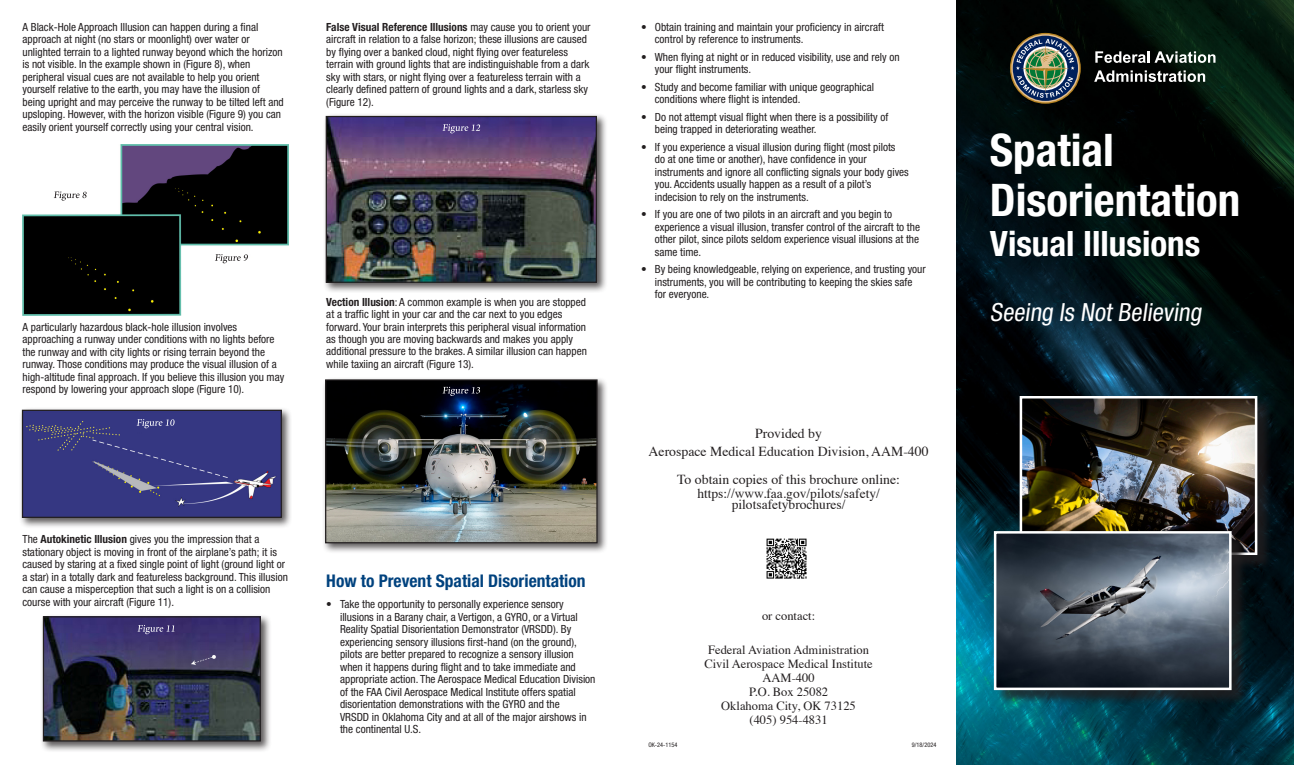
<style>
.page{position:relative;width:1294px;height:765px;background:#fff}
.page>*{position:absolute;margin:0;border:0;box-sizing:border-box;transform-origin:0 0}
.t1{font:700 condensed 45px/50px "Helvetica Neue LT Std";color:#fff}
.t2{font:700 condensed 35px "Helvetica Neue LT Std";color:#fff}
.t3{font:condensed 25px "Helvetica Neue LT Std";color:#fff}
.t4{font:700 condensed 17.5px "Helvetica Neue LT Std";color:#00427e}
.t5{font:13.75px/17.8px "Times";color:#231f20;text-align:center}
.t6{font:12.5px/14px "Times";color:#231f20;text-align:center}
.t7{font:condensed 11.25px/12.5px "Helvetica Neue LT Std";color:#231f20}
.t8{font:condensed 6.25px "Helvetica Neue LT Std";color:#231f20}
.s1{font-weight:700}
</style>
<div class="page">
<img style="left:956px;top:0;width:338px;height:765px">
<svg style="left:1095px;top:51px;width:120px;height:12px"></svg>
<svg style="left:1094px;top:70px;width:111px;height:12px"></svg>
<svg style="left:1010px;top:33px;width:71px;height:71px"></svg>
<svg style="left:1011px;top:34px;width:68px;height:68px"></svg>
<div style="left:1013px;top:36px;width:65px;height:65px;background:#00205b;border-radius:50%"></div>
<svg style="left:1016px;top:39px;width:58px;height:59px"></svg>
<img style="left:766px;top:538px;width:41px;height:41px">
<div style="left:40px;top:613px;width:232px;height:139px;background:#231f20;opacity:.75"></div>
<img style="left:45px;top:618px;width:214px;height:122px">
<div style="left:43px;top:616px;width:218px;height:126px;border:1px solid #231f20"></div>
<div style="left:323px;top:113px;width:285px;height:180px;background:#231f20;opacity:.75"></div>
<img style="left:328px;top:118px;width:267px;height:163px">
<div style="left:326px;top:116px;width:271px;height:167px;border:1px solid #231f20"></div>
<div style="left:322px;top:376px;width:286px;height:178px;background:#231f20;opacity:.75"></div>
<img style="left:327px;top:381px;width:269px;height:160px">
<div style="left:325px;top:379px;width:273px;height:164px;border:1px solid #231f20"></div>
<img style="left:22px;top:144px;width:267px;height:171px">
<svg style="left:54px;top:191px;width:33px;height:10px"></svg>
<svg style="left:215px;top:254px;width:33px;height:9px"></svg>
<div style="left:19px;top:407px;width:274px;height:122px;background:#231f20;opacity:.75"></div>
<div style="left:24px;top:412px;width:256px;height:104px;background:#353782"></div>
<div style="left:22px;top:410px;width:260px;height:108px;border:1px solid #231f20"></div>
<svg style="left:137px;top:419px;width:38px;height:9px"></svg>
<svg style="left:137px;top:625px;width:38px;height:9px"></svg>
<svg style="left:442px;top:124px;width:38px;height:9px"></svg>
<svg style="left:442px;top:387px;width:38px;height:9px"></svg>
<div style="left:1021px;top:398px;width:252px;height:173px;background:#231f20;opacity:.75"></div>
<img style="left:1022px;top:399px;width:232px;height:153px">
<div style="left:1019px;top:396px;width:238px;height:159px;border:2px solid #fff"></div>
<div style="left:996px;top:533px;width:251px;height:173px;background:#231f20;opacity:.75"></div>
<img style="left:997px;top:534px;width:231px;height:153px">
<div style="left:994px;top:531px;width:237px;height:159px;border:2px solid #fff"></div>
<p class="t7" style="left:22px;top:20px;width:263px">A Black-Hole Approach Illusion can happen during a final approach at night (no stars or moonlight) over water or unlighted terrain to a lighted runway beyond which the horizon is not visible. In the example shown in (Figure 8), when peripheral visual cues are not available to help you orient yourself relative to the earth, you may have the illusion of being upright and may perceive the runway to be tilted left and upsloping. However, with the horizon visible (Figure 9) you can easily orient yourself correctly using your central vision.</p>
<p class="t7" style="left:326px;top:20px;width:266px"><span class="s1">False Visual Reference Illusions</span> may cause you to orient your aircraft in relation to a false horizon; these illusions are caused by flying over a banked cloud, night flying over featureless terrain with ground lights that are indistinguishable from a dark sky with stars, or night flying over a featureless terrain with a clearly defined pattern of ground lights and a dark, starless sky (Figure 12).</p>
<p class="t7" style="left:22px;top:320px;width:263px">A particularly hazardous black-hole illusion involves approaching a runway under conditions with no lights before the runway and with city lights or rising terrain beyond the runway. Those conditions may produce the visual illusion of a high-altitude final approach. If you believe this illusion you may respond by lowering your approach slope (Figure 10).</p>
<p class="t7" style="left:326px;top:295px;width:262px"><span class="s1">Vection Illusion</span>: A common example is when you are stopped at a traffic light in your car and the car next to you edges forward. Your brain interprets this peripheral visual information as though you are moving backwards and makes you apply additional pressure to the brakes. A similar illusion can happen while taxiing an aircraft (Figure 13).</p>
<p class="t7" style="left:22px;top:533px;width:267px">The <span class="s1">Autokinetic Illusion</span> gives you the impression that a stationary object is moving in front of the airplane’s path; it is caused by staring at a fixed single point of light (ground light or a star) in a totally dark and featureless background. This illusion can cause a misperception that such a light is on a collision course with your aircraft (Figure 11).</p>
<h3 class="t4" style="left:326px;top:570px;width:261px">How to Prevent Spatial Disorientation</h3>
<p class="t7" style="left:340px;top:598px;width:257px;text-indent:-14px">• Take the opportunity to personally experience sensory illusions in a Barany chair, a Vertigon, a GYRO, or a Virtual Reality Spatial Disorientation Demonstrator (VRSDD). By experiencing sensory illusions first-hand (on the ground), pilots are better prepared to recognize a sensory illusion when it happens during flight and to take immediate and appropriate action. The Aerospace Medical Education Division of the FAA Civil Aerospace Medical Institute offers spatial disorientation demonstrations with the GYRO and the<br>VRSDD in Oklahoma City and at all of the major airshows in the continental U.S.</p>
<p class="t7" style="left:655px;top:20px;width:231px;text-indent:-14px">• Obtain training and maintain your proficiency in aircraft control by reference to instruments.</p>
<p class="t7" style="left:655px;top:50px;width:246px;text-indent:-14px">• When flying at night or in reduced visibility, use and rely on your flight instruments.</p>
<p class="t7" style="left:655px;top:80px;width:221px;text-indent:-14px">• Study and become familiar with unique geographical conditions where flight is intended.</p>
<p class="t7" style="left:655px;top:110px;width:235px;text-indent:-14px">• Do not attempt visual flight when there is a possibility of being trapped in deteriorating weather.</p>
<p class="t7" style="left:655px;top:140px;width:255px;text-indent:-14px">• If you experience a visual illusion during flight (most pilots<br>do at one time or another), have confidence in your instruments and ignore all conflicting signals your body gives you. Accidents usually happen as a result of a pilot’s indecision to rely on the instruments.</p>
<p class="t7" style="left:655px;top:208px;width:267px;text-indent:-14px">• If you are one of two pilots in an aircraft and you begin to experience a visual illusion, transfer control of the aircraft to the other pilot, since pilots seldom experience visual illusions at the same time.</p>
<p class="t7" style="left:655px;top:263px;width:272px;text-indent:-14px">• By being knowledgeable, relying on experience, and trusting your instruments, you will be contributing to keeping the skies safe for everyone.</p>
<p class="t5" style="left:649px;top:424px;width:281px">Provided by<br>Aerospace Medical Education Division, AAM-400</p>
<p class="t5" style="left:677px;top:471px;width:224px;line-height:14px">To obtain copies of this brochure online: https://www.faa.gov/pilots/safety/</p>
<p class="t5" style="left:732px;top:495px;width:115px">pilotsafetybrochures/</p>
<p class="t6" style="left:762px;top:607px;width:55px">or contact:</p>
<p class="t6" style="left:704px;top:642px;width:170px">Federal Aviation Administration<br>Civil Aerospace Medical Institute<br>AAM-400<br>P.O. Box 25082<br>Oklahoma City, OK 73125<br>(405) 954-4831</p>
<p class="t8" style="left:648px;top:741px;width:30px">OK-24-1154</p>
<p class="t8" style="left:912px;top:741px;width:26px">9/18/2024</p>
<h1 class="t1" style="left:990px;top:125px;width:252px">Spatial<br>Disorientation</h1>
<h2 class="t2" style="left:990px;top:222px;width:212px">Visual Illusions</h2>
<h3 class="t3" style="left:990px;top:298px;width:217px">Seeing Is Not Believing</h3>
</div>
